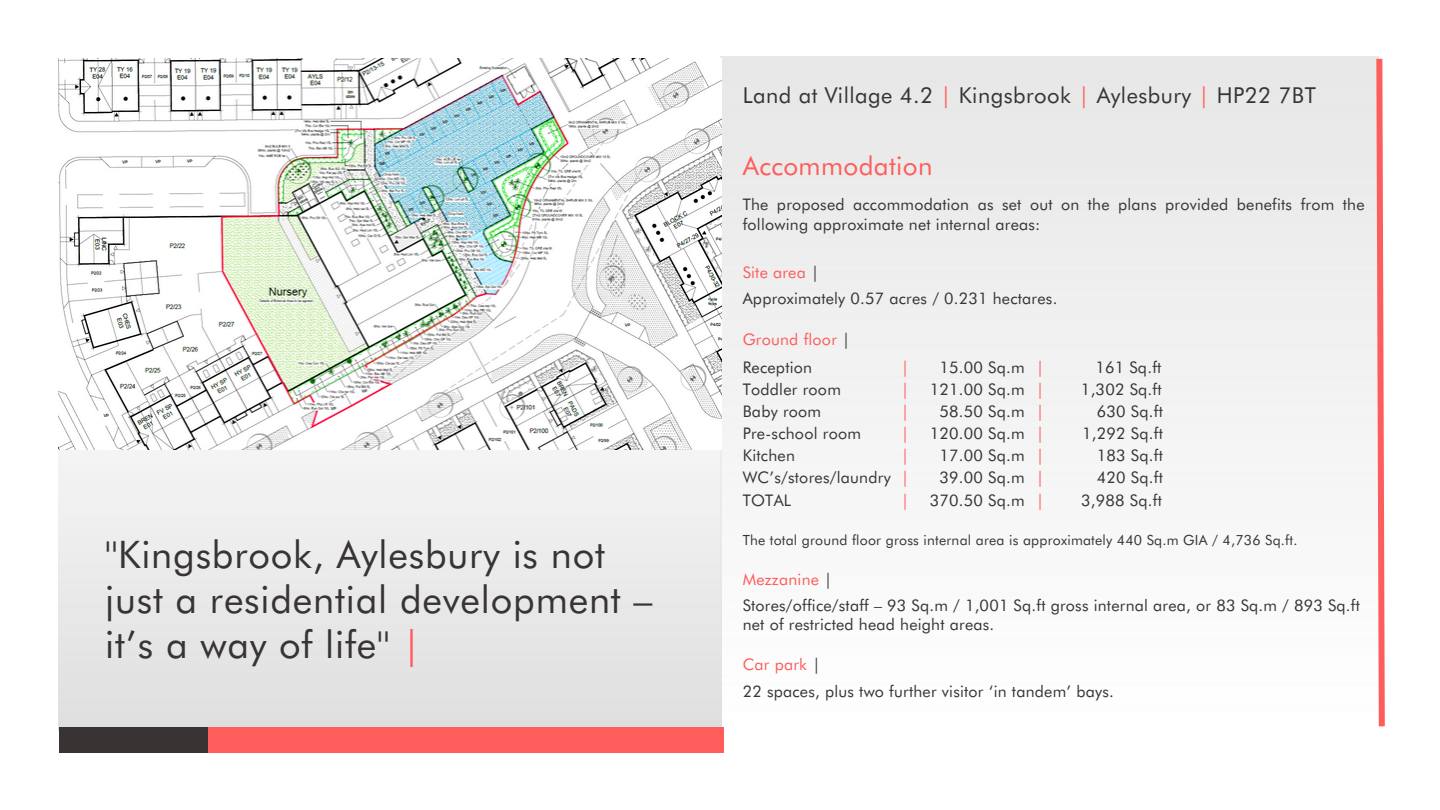
<style>
.page{position:relative;width:1440px;height:810px;background:#fff}
.page>*{position:absolute;margin:0;border:0;box-sizing:border-box;transform-origin:0 0}
.t1{font:38px/45px "Futura BT";letter-spacing:.02em;color:#393434}
.t2{font:26px "Futura BT";letter-spacing:.015em;color:#ff5c5c}
.t3{font:22px "Futura BT";letter-spacing:.02em;color:#393434}
.t4{font:16px/20px "Futura BT";letter-spacing:.015em;color:#393434}
.t5{font:16px "Futura BT";letter-spacing:.015em;color:#ff5c5c}
.t6{font:14px "Futura BT";letter-spacing:.015em;color:#393434}
.s1{color:#ff5c5c}
.s2{color:#393434}
</style>
<div class="page">
<img style="left:59px;top:450px;width:663px;height:280px">
<img style="left:59px;top:58px;width:663px;height:392px">
<svg style="left:1373px;top:56px;width:12px;height:671px"></svg>
<div style="left:206px;top:727px;width:518px;height:26px;background:#ff5c5c"></div>
<div style="left:60px;top:727px;width:148px;height:26px;background:#393434"></div>
<p class="t1" style="left:105px;top:529px;width:549px">''Kingsbrook, Aylesbury is not just a residential development – it’s a way of life'' <span class="s1">|</span></p>
<p class="t3" style="left:743px;top:79px;width:575px">Land at Village 4.2 <span class="s1">|</span> Kingsbrook <span class="s1">|</span> Aylesbury <span class="s1">|</span> HP22 7BT</p>
<p class="t2" style="left:743px;top:146px;width:191px">Accommodation</p>
<p class="t4" style="left:743px;top:193px;width:623px">The proposed accommodation as set out on the plans provided benefits from the following approximate net internal areas:</p>
<p class="t5" style="left:743px;top:260px;width:78px">Site area <span class="s2">|</span></p>
<p class="t4" style="left:743px;top:287px;width:316px">Approximately 0.57 acres / 0.231 hectares.</p>
<p class="t5" style="left:743px;top:327px;width:109px">Ground floor <span class="s2">|</span></p>
<p class="t4" style="left:743px;top:356px;width:71px">Reception</p>
<p class="t5" style="left:901px;top:355px;width:10px">|</p>
<p class="t4" style="left:940px;top:356px;width:87px">15.00 Sq.m</p>
<p class="t5" style="left:1036px;top:355px;width:10px">|</p>
<p class="t4" style="left:1095px;top:356px;width:68px">161 Sq.ft</p>
<p class="t4" style="left:743px;top:378px;width:100px">Toddler room</p>
<p class="t5" style="left:901px;top:377px;width:10px">|</p>
<p class="t4" style="left:930px;top:378px;width:96px">121.00 Sq.m</p>
<p class="t5" style="left:1036px;top:377px;width:10px">|</p>
<p class="t4" style="left:1081px;top:378px;width:82px">1,302 Sq.ft</p>
<p class="t4" style="left:743px;top:400px;width:80px">Baby room</p>
<p class="t5" style="left:901px;top:399px;width:10px">|</p>
<p class="t4" style="left:940px;top:400px;width:87px">58.50 Sq.m</p>
<p class="t5" style="left:1036px;top:399px;width:10px">|</p>
<p class="t4" style="left:1097px;top:400px;width:68px">630 Sq.ft</p>
<p class="t4" style="left:743px;top:422px;width:120px">Pre-school room</p>
<p class="t5" style="left:901px;top:422px;width:10px">|</p>
<p class="t4" style="left:930px;top:422px;width:96px">120.00 Sq.m</p>
<p class="t5" style="left:1036px;top:422px;width:10px">|</p>
<p class="t4" style="left:1082px;top:422px;width:82px">1,292 Sq.ft</p>
<p class="t4" style="left:743px;top:445px;width:54px">Kitchen</p>
<p class="t5" style="left:901px;top:444px;width:10px">|</p>
<p class="t4" style="left:940px;top:445px;width:87px">17.00 Sq.m</p>
<p class="t5" style="left:1036px;top:444px;width:10px">|</p>
<p class="t4" style="left:1097px;top:445px;width:68px">183 Sq.ft</p>
<p class="t4" style="left:743px;top:467px;width:150px">WC’s/stores/laundry</p>
<p class="t5" style="left:901px;top:466px;width:10px">|</p>
<p class="t4" style="left:940px;top:467px;width:87px">39.00 Sq.m</p>
<p class="t5" style="left:1036px;top:466px;width:10px">|</p>
<p class="t4" style="left:1097px;top:467px;width:68px">420 Sq.ft</p>
<p class="t4" style="left:743px;top:489px;width:50px">TOTAL</p>
<p class="t5" style="left:901px;top:488px;width:10px">|</p>
<p class="t4" style="left:930px;top:489px;width:96px">370.50 Sq.m</p>
<p class="t5" style="left:1036px;top:488px;width:10px">|</p>
<p class="t4" style="left:1081px;top:489px;width:82px">3,988 Sq.ft</p>
<p class="t6" style="left:743px;top:529px;width:556px">The total ground floor gross internal area is approximately 440 Sq.m GIA / 4,736 Sq.ft.</p>
<p class="t5" style="left:743px;top:567px;width:91px">Mezzanine <span class="s2">|</span></p>
<p class="t4" style="left:743px;top:595px;width:619px;line-height:18.6px">Stores/office/staff – 93 Sq.m / 1,001 Sq.ft gross internal area, or 83 Sq.m / 893 Sq.ft net of restricted head height areas.</p>
<p class="t5" style="left:743px;top:653px;width:79px">Car park <span class="s2">|</span></p>
<p class="t4" style="left:743px;top:680px;width:373px">22 spaces, plus two further visitor ‘in tandem’ bays.</p>
</div>
